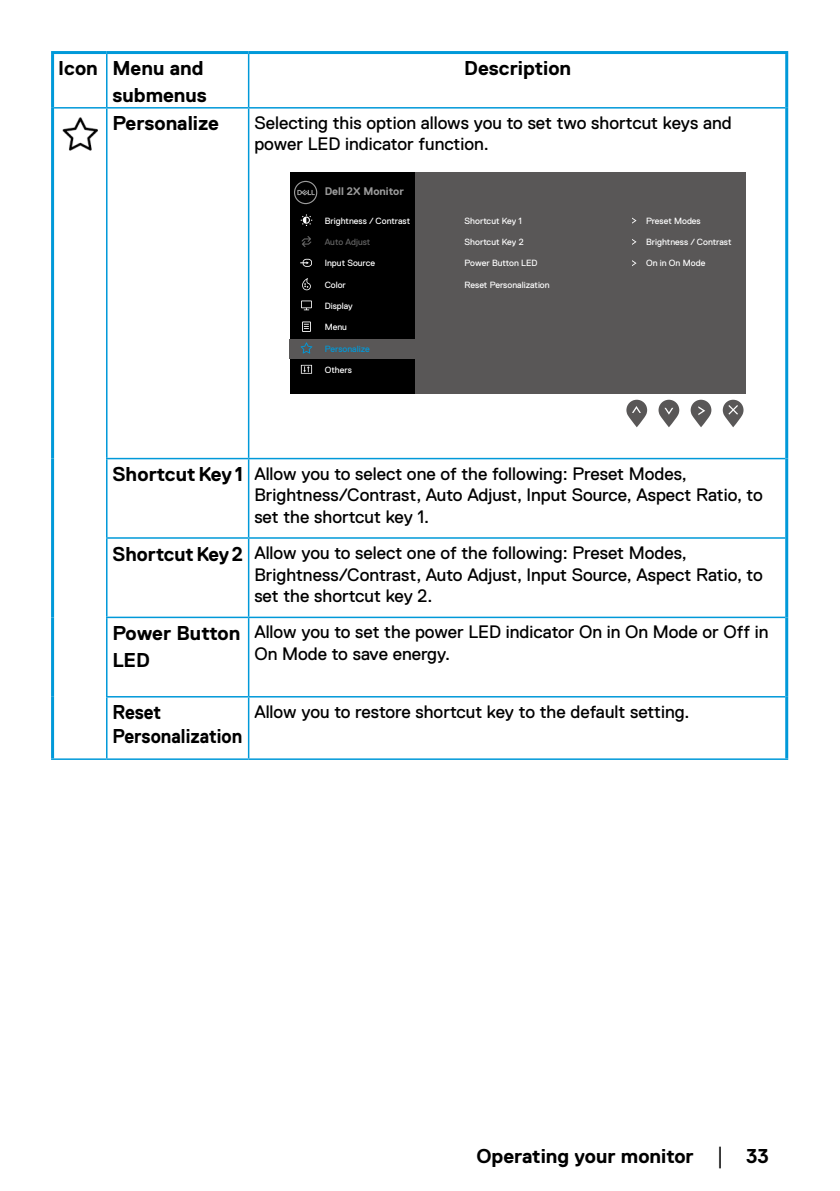
<style>
.page{position:relative;width:840px;height:1191px;background:#fff}
.page>*{position:absolute;margin:0;border:0;box-sizing:border-box;transform-origin:0 0}
.Callout_Head_10_12{font:700 20px "Dell Replica";color:#000}
.Callout_Head_10_12-2{font:700 20px/24px "Dell Replica";color:#000;scale:.91 1}
.Paragraph_9_10_8{font:18px/21.6px "Dell Replica";color:#000}
.t1{font:700 11px "Dell Replica";color:#9b9b9b}
.t2{font:9px "Dell Replica";color:#fff}
.t3{font:9px "Dell Replica";color:#0099d9}
.t4{font:9px "Dell Replica";color:#646464}
.s1{font-family:"Times New Roman";font-weight:400;font-size:18px}
</style>
<div class="page">
<hr style="left:54px;top:107px;width:53px;height:2px;background:#0099d9">
<hr style="left:107px;top:107px;width:141px;height:2px;background:#0099d9">
<hr style="left:248px;top:107px;width:536px;height:2px;background:#0099d9">
<hr style="left:106px;top:458px;width:142px;height:1px;background:#0099d9">
<hr style="left:248px;top:458px;width:536px;height:1px;background:#0099d9">
<hr style="left:106px;top:537px;width:142px;height:2px;background:#0099d9">
<hr style="left:248px;top:537px;width:536px;height:2px;background:#0099d9">
<hr style="left:106px;top:616px;width:142px;height:2px;background:#0099d9">
<hr style="left:248px;top:616px;width:536px;height:2px;background:#0099d9">
<hr style="left:106px;top:696px;width:142px;height:1px;background:#0099d9">
<hr style="left:248px;top:696px;width:536px;height:1px;background:#0099d9">
<hr style="left:51px;top:758px;width:56px;height:2px;background:#0099d9">
<hr style="left:107px;top:758px;width:141px;height:2px;background:#0099d9">
<hr style="left:248px;top:758px;width:539px;height:2px;background:#0099d9">
<hr style="left:51px;top:51px;width:56px;height:3px;background:#0099d9">
<hr style="left:107px;top:51px;width:141px;height:3px;background:#0099d9">
<hr style="left:248px;top:51px;width:539px;height:3px;background:#0099d9">
<hr style="left:51px;top:54px;width:3px;height:54px;background:#0099d9">
<hr style="left:784px;top:54px;width:3px;height:54px;background:#0099d9">
<hr style="left:51px;top:108px;width:3px;height:350px;background:#0099d9">
<hr style="left:784px;top:108px;width:3px;height:350px;background:#0099d9">
<hr style="left:51px;top:458px;width:3px;height:80px;background:#0099d9">
<hr style="left:784px;top:458px;width:3px;height:80px;background:#0099d9">
<hr style="left:51px;top:538px;width:3px;height:79px;background:#0099d9">
<hr style="left:784px;top:538px;width:3px;height:79px;background:#0099d9">
<hr style="left:51px;top:617px;width:3px;height:80px;background:#0099d9">
<hr style="left:784px;top:617px;width:3px;height:80px;background:#0099d9">
<hr style="left:51px;top:697px;width:3px;height:61px;background:#0099d9">
<hr style="left:784px;top:697px;width:3px;height:61px;background:#0099d9">
<hr style="left:106px;top:54px;width:1px;height:53px;background:#0099d9">
<hr style="left:248px;top:54px;width:1px;height:53px;background:#0099d9">
<hr style="left:106px;top:109px;width:1px;height:349px;background:#0099d9">
<hr style="left:248px;top:109px;width:1px;height:349px;background:#0099d9">
<hr style="left:106px;top:459px;width:1px;height:78px;background:#0099d9">
<hr style="left:248px;top:459px;width:1px;height:78px;background:#0099d9">
<hr style="left:106px;top:539px;width:1px;height:77px;background:#0099d9">
<hr style="left:248px;top:539px;width:1px;height:77px;background:#0099d9">
<hr style="left:106px;top:618px;width:1px;height:78px;background:#0099d9">
<hr style="left:248px;top:618px;width:1px;height:78px;background:#0099d9">
<hr style="left:106px;top:697px;width:1px;height:61px;background:#0099d9">
<hr style="left:248px;top:697px;width:1px;height:61px;background:#0099d9">
<img style="left:62px;top:117px;width:36px;height:34px">
<svg style="left:690px;top:400px;width:21px;height:27px"></svg>
<svg style="left:722px;top:400px;width:21px;height:27px"></svg>
<svg style="left:658px;top:400px;width:21px;height:27px"></svg>
<svg style="left:626px;top:400px;width:20px;height:27px"></svg>
<div style="left:290px;top:172px;width:455px;height:221px;background:#595757"></div>
<div style="left:290px;top:172px;width:124px;height:221px;background:#000"></div>
<div style="left:290px;top:339px;width:124px;height:20px;background:#595757"></div>
<svg style="left:294px;top:181px;width:23px;height:23px"></svg>
<svg style="left:300px;top:214px;width:12px;height:12px"></svg>
<svg style="left:301px;top:236px;width:10px;height:11px"></svg>
<svg style="left:302px;top:278px;width:8px;height:12px"></svg>
<svg style="left:301px;top:300px;width:11px;height:10px"></svg>
<svg style="left:302px;top:321px;width:9px;height:11px"></svg>
<svg style="left:300px;top:342px;width:12px;height:11px"></svg>
<svg style="left:301px;top:365px;width:11px;height:9px"></svg>
<svg style="left:300px;top:259px;width:12px;height:8px"></svg>
<svg style="left:632px;top:217px;width:4px;height:7px"></svg>
<svg style="left:632px;top:239px;width:4px;height:6px"></svg>
<svg style="left:632px;top:260px;width:4px;height:6px"></svg>
<p class="Callout_Head_10_12" style="left:58px;top:57px;width:41px">Icon</p>
<p class="Callout_Head_10_12" style="left:112px;top:57px;width:92px">Menu and</p>
<p class="Callout_Head_10_12" style="left:112px;top:84px;width:96px">submenus</p>
<p class="Callout_Head_10_12" style="left:464px;top:57px;width:108px">Description</p>
<p class="Callout_Head_10_12" style="left:112px;top:112px;width:108px">Personalize</p>
<p class="Paragraph_9_10_8" style="left:254px;top:112px;width:478px">Selecting this option allows you to set two shortcut keys and power LED indicator function.</p>
<p class="t1" style="left:324px;top:185px;width:81px">Dell 2X Monitor</p>
<p class="t2" style="left:324px;top:216px;width:87px">Brightness / Contrast</p>
<p class="t4" style="left:324px;top:237px;width:47px">Auto Adjust</p>
<p class="t2" style="left:324px;top:258px;width:52px">Input Source</p>
<p class="t2" style="left:324px;top:279px;width:23px">Color</p>
<p class="t2" style="left:324px;top:301px;width:29px">Display</p>
<p class="t2" style="left:324px;top:322px;width:24px">Menu</p>
<p class="t3" style="left:324px;top:343px;width:46px">Personalize</p>
<p class="t2" style="left:324px;top:365px;width:29px">Others</p>
<p class="t2" style="left:464px;top:216px;width:59px">Shortcut Key 1</p>
<p class="t2" style="left:464px;top:237px;width:61px">Shortcut Key 2</p>
<p class="t2" style="left:464px;top:258px;width:74px">Power Button LED</p>
<p class="t2" style="left:464px;top:279px;width:87px">Reset Personalization</p>
<p class="t2" style="left:645px;top:216px;width:56px">Preset Modes</p>
<p class="t2" style="left:645px;top:237px;width:87px">Brightness / Contrast</p>
<p class="t2" style="left:645px;top:258px;width:61px">On in On Mode</p>
<p class="Callout_Head_10_12" style="left:112px;top:463px;width:132px">Shortcut Key 1</p>
<p class="Paragraph_9_10_8" style="left:254px;top:462px;width:509px">Allow you to select one of the following: Preset Modes,<br>Brightness/Contrast, Auto Adjust, Input Source, Aspect Ratio, to set the shortcut key 1.</p>
<p class="Callout_Head_10_12" style="left:112px;top:542px;width:132px">Shortcut Key 2</p>
<p class="Paragraph_9_10_8" style="left:254px;top:542px;width:509px">Allow you to select one of the following: Preset Modes,<br>Brightness/Contrast, Auto Adjust, Input Source, Aspect Ratio, to set the shortcut key 2.</p>
<p class="Callout_Head_10_12" style="left:112px;top:622px;width:129px">Power Button</p>
<p class="Callout_Head_10_12" style="left:112px;top:649px;width:39px">LED</p>
<p class="Paragraph_9_10_8" style="left:254px;top:621px;width:515px">Allow you to set the power LED indicator On in On Mode or Off in<br>On Mode to save energy.</p>
<p class="Callout_Head_10_12-2" style="left:112px;top:700px;width:144px">Reset<br>Personalization</p>
<p class="Paragraph_9_10_8" style="left:254px;top:701px;width:436px">Allow you to restore shortcut key to the default setting.</p>
<p class="Callout_Head_10_12" style="left:476px;top:1144px;width:294px">Operating your monitor <span class="s1">│</span> 33</p>
</div>
